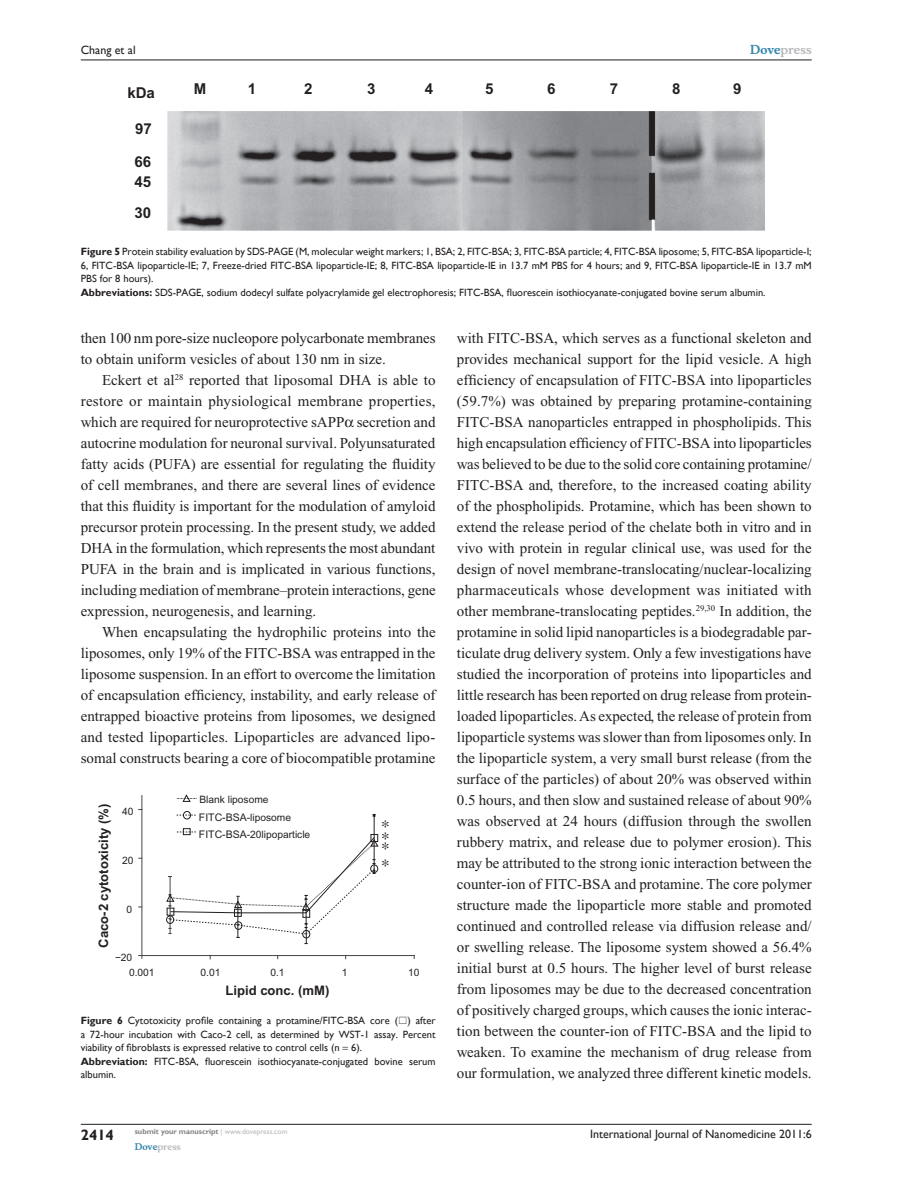
<style>
.page{position:relative;width:918px;height:1188px;background:#fff}
.page>*{position:absolute;margin:0;border:0;box-sizing:border-box;transform-origin:0 0}
.t1{font:15px/21px "Times New Roman";color:#231f20;text-align:justify}
.t2{font:700 15px/32.7px "Arial";color:#231f20}
.t3{font:700 15px "Gill Sans";color:#231f20}
.t4{font:700 13.05px "Arial";color:#231f20}
.t5{font:12px "Gill Sans";color:#231f20}
.t6{font:700 12px "Musee";color:#b8b9bc}
.t7{font:10.5px/13.5px "Gill Sans";color:#231f20}
.t8{font:10.5px "Arial";color:#231f20}
.t9{font:10.2px "Arial";color:#231f20}
.t10{font:700 9px "Musee";color:#b8b9bc}
.t11{font:700 7.5px "Gill Sans";color:#808285}
.s1{color:#3485ae}
.s2{font-weight:700}
.s3{font-size:10.2px}
.s4{font-size:10.5px}
.s5{font-weight:400;color:#b8b9bc}
</style>
<div class="page">
<hr style="left:81px;top:1124px;width:731px;height:1px;background:#231f20">
<hr style="left:81px;top:60px;width:731px;height:1px;background:#231f20">
<img style="left:168px;top:111px;width:597px;height:119px">
<hr style="left:142px;top:795px;width:1px;height:164px;background:#454647">
<hr style="left:139px;top:955px;width:275px;height:1px;background:#454647">
<svg style="left:166px;top:794px;width:213px;height:150px"></svg>
<p class="t5" style="left:81px;top:43px;width:56px">Chang et al</p>
<p class="t2" style="left:127px;top:77px;width:29px">kDa</p>
<p class="t2" style="left:134px;top:113px;width:19px">97<br>66</p>
<p class="t2" style="left:134px;top:166px;width:18px;line-height:30.8px">45<br>30</p>
<p class="t2" style="left:194px;top:72px;width:14px">M</p>
<p class="t6" style="left:750px;top:43px;width:63px"><span class="s1">Dove</span>press</p>
<p class="t2" style="left:248px;top:72px;width:10px">1</p>
<p class="t2" style="left:304px;top:72px;width:10px">2</p>
<p class="t2" style="left:367px;top:72px;width:10px">3</p>
<p class="t2" style="left:425px;top:72px;width:10px">4</p>
<p class="t2" style="left:485px;top:72px;width:10px">5</p>
<p class="t2" style="left:547px;top:72px;width:10px">6</p>
<p class="t2" style="left:610px;top:72px;width:10px">7</p>
<p class="t2" style="left:672px;top:72px;width:10px">8</p>
<p class="t2" style="left:733px;top:72px;width:10px">9</p>
<p class="t7" style="left:81px;top:245px;width:732px"><span class="s2">Figure 5</span> Protein stability evaluation by SDS-PAGE (M, molecular weight markers; 1, BSA; 2, FITC-BSA; 3, FITC-BSA particle; 4, FITC-BSA liposome; 5, FITC-BSA lipoparticle-I; 6, FITC-BSA lipoparticle-IE; 7, Freeze-dried FITC-BSA lipoparticle-IE; 8, FITC-BSA lipoparticle-IE in 13.7 mM PBS for 4 hours; and 9, FITC-BSA lipoparticle-IE in 13.7 mM PBS for 8 hours).<br><span class="s2">Abbreviations:</span> SDS-PAGE, sodium dodecyl sulfate polyacrylamide gel electrophoresis; FITC-BSA, fluorescein isothiocyanate-conjugated bovine serum albumin.</p>
<p class="t1" style="left:81px;top:328px;width:356px">then 100 nm pore-size nucleopore polycarbonate membranes to obtain uniform vesicles of about 130 nm in size.</p>
<p class="t1" style="left:81px;top:370px;width:357px;text-indent:21px">Eckert et al<sup>28</sup> reported that liposomal DHA is able to restore or maintain physiological membrane properties, which are required for neuroprotective sAPP secretion and autocrine modulation for neuronal survival. Polyunsaturated fatty acids (PUFA) are essential for regulating the fluidity of cell membranes, and there are several lines of evidence that this fluidity is important for the modulation of amyloid precursor protein processing. In the present study, we added DHA in the formulation, which represents the most abundant PUFA in the brain and is implicated in various functions, including mediation of membrane–protein interactions, gene expression, neurogenesis, and learning.</p>
<p class="t1" style="left:81px;top:622px;width:356px;text-indent:21px">When encapsulating the hydrophilic proteins into the liposomes, only 19% of the FITC-BSA was entrapped in the liposome suspension. In an effort to overcome the limitation of encapsulation efficiency, instability, and early release of entrapped bioactive proteins from liposomes, we designed and tested lipoparticles. Lipoparticles are advanced lipo&shy;somal constructs bearing a core of biocompatible protamine</p>
<p class="t4" style="left:96px;top:948px;width:146px;rotate:-90deg">Caco-2 cytotoxicity (%)</p>
<p class="t9" style="left:122px;top:805px;width:13px">40</p>
<p class="t9" style="left:122px;top:854px;width:13px">20</p>
<p class="t9" style="left:127px;top:903px;width:7px">0</p>
<p class="t9" style="left:115px;top:951px;width:19px">−20</p>
<p class="t9" style="left:129px;top:967px;width:27px">0.001</p>
<p class="t9" style="left:199px;top:794px;width:71px">Blank liposome</p>
<p class="t8" style="left:199px;top:811px;width:94px">FITC-BSA-<span class="s3">liposome</span></p>
<p class="t9" style="left:199px;top:828px;width:113px"><span class="s4">FITC-BSA-</span>20lipoparticle</p>
<p class="t9" style="left:201px;top:967px;width:21px">0.01</p>
<p class="t9" style="left:270px;top:967px;width:16px">0.1</p>
<p class="t9" style="left:342px;top:967px;width:7px">1</p>
<p class="t9" style="left:408px;top:967px;width:13px">10</p>
<p class="t4" style="left:225px;top:983px;width:106px">Lipid conc. (mM)</p>
<p class="t7" style="left:81px;top:1014px;width:356px"><span class="s2">Figure 6</span> Cytotoxicity profile containing a protamine/FITC-BSA core ( ) after a 72-hour incubation with Caco-2 cell, as determined by WST-1 assay. Percent viability of fibroblasts is expressed relative to control cells (n 6).<br><span class="s2">Abbreviation:</span> FITC-BSA, fluorescein isothiocyanate-conjugated bovine serum albumin.</p>
<p class="t3" style="left:81px;top:1126px;width:35px">2414</p>
<p class="t11" style="left:135px;top:1127px;width:154px">submit your manuscript <span class="s5">| www.dovepress.com</span></p>
<p class="t10" style="left:135px;top:1141px;width:48px"><span class="s1">Dove</span>press</p>
<p class="t1" style="left:457px;top:328px;width:357px">with FITC-BSA, which serves as a functional skeleton and provides mechanical support for the lipid vesicle. A high efficiency of encapsulation of FITC-BSA into lipoparticles (59.7%) was obtained by preparing protamine-containing FITC-BSA nanoparticles entrapped in phospholipids. This high encapsulation efficiency of FITC-BSA into lipoparticles was believed to be due to the solid core containing protamine/ FITC-BSA and, therefore, to the increased coating ability of the phospholipids. Protamine, which has been shown to extend the release period of the chelate both in vitro and in vivo with protein in regular clinical use, was used for the design of novel membrane-translocating/nuclear-localizing pharmaceuticals whose development was initiated with other membrane-translocating peptides.<sup>29,30</sup> In addition, the protamine in solid lipid nanoparticles is a biodegradable par&shy;ticulate drug delivery system. Only a few investigations have studied the incorporation of proteins into lipoparticles and little research has been reported on drug release from protein&shy;loaded lipoparticles. As expected, the release of protein from lipoparticle systems was slower than from liposomes only. In the lipoparticle system, a very small burst release (from the surface of the particles) of about 20% was observed within 0.5 hours, and then slow and sustained release of about 90% was observed at 24 hours (diffusion through the swollen rubbery matrix, and release due to polymer erosion). This may be attributed to the strong ionic interaction between the counter-ion of FITC-BSA and protamine. The core polymer structure made the lipoparticle more stable and promoted continued and controlled release via diffusion release and/ or swelling release. The liposome system showed a 56.4% initial burst at 0.5 hours. The higher level of burst release from liposomes may be due to the decreased concentration of positively charged groups, which causes the ionic interac&shy;tion between the counter-ion of FITC-BSA and the lipid to weaken. To examine the mechanism of drug release from our formulation, we analyzed three different kinetic models.</p>
<p class="t5" style="left:590px;top:1127px;width:223px">International Journal of Nanomedicine 2011:6</p>
</div>
